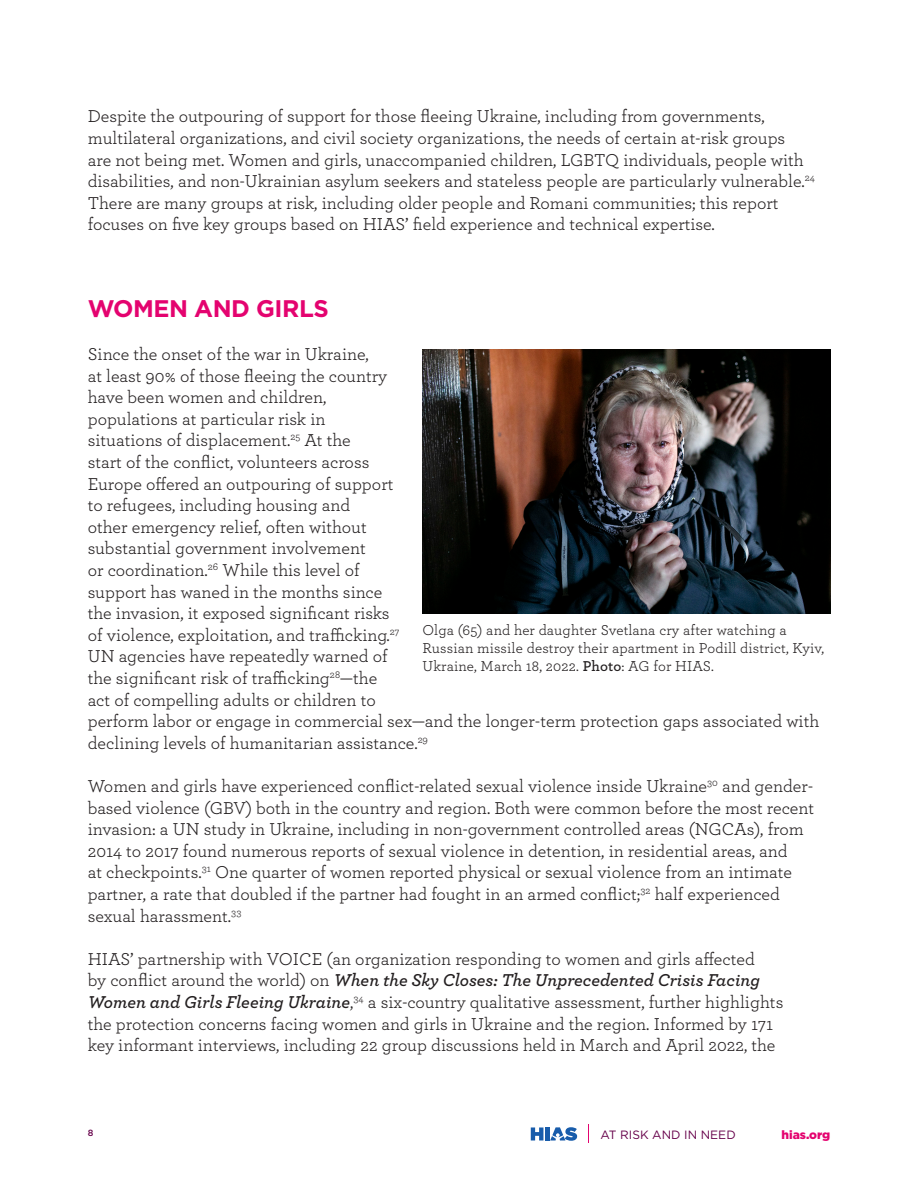
<style>
.page{position:relative;width:918px;height:1188px;background:#fff}
.page>*{position:absolute;margin:0;border:0;box-sizing:border-box;transform-origin:0 0}
.t1{font:700 24px "Gotham";letter-spacing:-.02em;color:#e4036f}
.t2{font:18px/21.6px "Archer";color:#231f20}
.t3{font:15px/18px "Archer";letter-spacing:.01em;color:#231f20}
.t4{font:12px "Gotham";color:#66004a}
.t5{font:900 12px "Gotham";color:#e4036f}
.t6{font:500 9px "Gotham";color:#66004a}
.s1{font-weight:600;font-style:italic}
.s2{font-weight:600}
</style>
<div class="page">
<img style="left:423px;top:349px;width:407px;height:265px">
<svg style="left:531px;top:1127px;width:12px;height:14px"></svg>
<div style="left:545px;top:1127px;width:5px;height:14px;background:#185cab"></div>
<svg style="left:550px;top:1127px;width:27px;height:14px"></svg>
<svg style="left:588px;top:1125px;width:1px;height:18px"></svg>
<p class="t2" style="left:88px;top:105px;width:729px">Despite the outpouring of support for those fleeing Ukraine, including from governments, multilateral organizations, and civil society organizations, the needs of certain at-risk groups<br>are not being met. Women and girls, unaccompanied children, LGBTQ individuals, people with disabilities, and non-Ukrainian asylum seekers and stateless people are particularly vulnerable.<sup>24<br></sup>There are many groups at risk, including older people and Romani communities; this report focuses on five key groups based on HIAS’ field experience and technical expertise.</p>
<p class="t1" style="left:88px;top:292px;width:243px">WOMEN AND GIRLS</p>
<p class="t2" style="left:88px;top:342px;width:733px">Since the onset of the war in Ukraine,<br>at least 90% of those fleeing the country<br>have been women and children,<br>populations at particular risk in<br>situations of displacement.<sup>25</sup> At the<br>start of the conflict, volunteers across<br>Europe offered an outpouring of support<br>to refugees, including housing and<br>other emergency relief, often without<br>substantial government involvement<br>or coordination.<sup>26</sup> While this level of<br>support has waned in the months since<br>the invasion, it exposed significant risks<br>of violence, exploitation, and trafficking.<sup>27<br></sup>UN agencies have repeatedly warned of<br>the significant risk of trafficking<sup>28</sup>—the<br>act of compelling adults or children to<br>perform labor or engage in commercial sex—and the longer-term protection gaps associated with declining levels of humanitarian assistance.<sup>29</sup></p>
<p class="t2" style="left:88px;top:774px;width:728px">Women and girls have experienced conflict-related sexual violence inside Ukraine<sup>30</sup> and gender&shy;based violence (GBV) both in the country and region. Both were common before the most recent invasion: a UN study in Ukraine, including in non-government controlled areas (NGCAs), from 2014 to 2017 found numerous reports of sexual violence in detention, in residential areas, and<br>at checkpoints.<sup>31</sup> One quarter of women reported physical or sexual violence from an intimate partner, a rate that doubled if the partner had fought in an armed conflict;<sup>32</sup> half experienced sexual harassment.<sup>33</sup></p>
<p class="t2" style="left:88px;top:947px;width:697px">HIAS’ partnership with VOICE (an organization responding to women and girls affected<br>by conflict around the world) on <span class="s1">When the Sky Closes: The Unprecedented Crisis Facing Women and Girls Fleeing Ukraine</span>,<sup>34</sup> a six-country qualitative assessment, further highlights the protection concerns facing women and girls in Ukraine and the region. Informed by 171 key informant interviews, including 22 group discussions held in March and April 2022, the</p>
<p class="t3" style="left:423px;top:620px;width:403px">Olga (65) and her daughter Svetlana cry after watching a<br>Russian missile destroy their apartment in Podill district, Kyiv,<br>Ukraine, March 18, 2022. <span class="s2">Photo</span>: AG for HIAS.</p>
<p class="t6" style="left:88px;top:1127px;width:7px">8</p>
<p class="t4" style="left:600px;top:1127px;width:137px">AT RISK AND IN NEED</p>
<p class="t5" style="left:782px;top:1126px;width:50px">hias.org</p>
</div>
